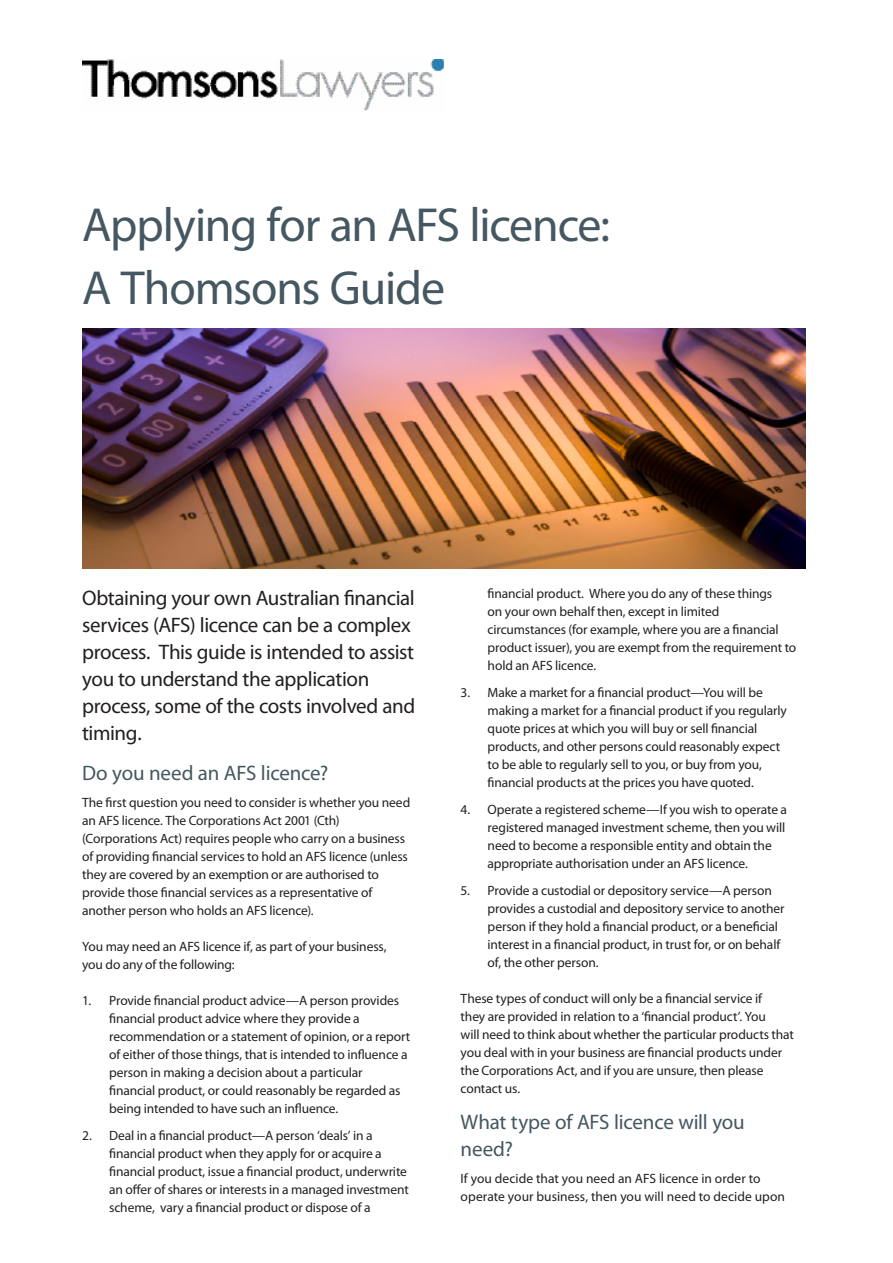
<style>
.page{position:relative;width:893px;height:1263px;background:#fff}
.page>*{position:absolute;margin:0;border:0;box-sizing:border-box;transform-origin:0 0}
.L1_Brochure_title{font:48px "Myriad Pro";letter-spacing:-.025em;color:#455760}
.L2_Subhead_1_Intro{font:21px/27px "Myriad Pro";letter-spacing:-.02em;color:#231f20}
.L3_Subhead_1{font:21px/27px "Myriad Pro";letter-spacing:-.01em;color:#455760}
.L10_Body{font:13.5px/18px "Myriad Pro";letter-spacing:-.01em;color:#231f20}
</style>
<div class="page">
<img style="left:82px;top:329px;width:723px;height:240px">
<img style="left:82px;top:59px;width:362px;height:52px">
<p class="L1_Brochure_title" style="left:82px;top:195px;width:529px">Applying for an AFS licence:</p>
<p class="L1_Brochure_title" style="left:82px;top:258px;width:365px">A Thomsons Guide</p>
<p class="L2_Subhead_1_Intro" style="left:82px;top:584px;width:335px">Obtaining your own Australian financial services (AFS) licence can be a complex process. This guide is intended to assist you to understand the application process, some of the costs involved and timing.</p>
<p class="L3_Subhead_1" style="left:82px;top:759px;width:248px">Do you need an AFS licence?</p>
<p class="L10_Body" style="left:82px;top:793px;width:330px">The first question you need to consider is whether you need an AFS licence. The Corporations Act 2001 (Cth) (Corporations Act) requires people who carry on a business of providing financial services to hold an AFS licence (unless they are covered by an exemption or are authorised to provide those financial services as a representative of another person who holds an AFS licence).</p>
<p class="L10_Body" style="left:82px;top:937px;width:306px">You may need an AFS licence if, as part of your business, you do any of the following:</p>
<p class="L10_Body" style="left:109px;top:991px;width:303px;text-indent:-27px">1. Provide financial product advice—A person provides financial product advice where they provide a recommendation or a statement of opinion, or a report of either of those things, that is intended to influence a person in making a decision about a particular financial product, or could reasonably be regarded as being intended to have such an influence.</p>
<p class="L10_Body" style="left:109px;top:1126px;width:301px;text-indent:-27px">2. Deal in a financial product—A person ‘deals’ in a financial product when they apply for or acquire a financial product, issue a financial product, underwrite an offer of shares or interests in a managed investment scheme, vary a financial product or dispose of a</p>
<p class="L10_Body" style="left:488px;top:585px;width:310px">financial product. Where you do any of these things<br>on your own behalf then, except in limited circumstances (for example, where you are a financial product issuer), you are exempt from the requirement to hold an AFS licence.</p>
<p class="L10_Body" style="left:488px;top:684px;width:301px;text-indent:-27px">3. Make a market for a financial product—You will be making a market for a financial product if you regularly quote prices at which you will buy or sell financial products, and other persons could reasonably expect to be able to regularly sell to you, or buy from you, financial products at the prices you have quoted.</p>
<p class="L10_Body" style="left:488px;top:801px;width:301px;text-indent:-27px">4. Operate a registered scheme—If you wish to operate a registered managed investment scheme, then you will need to become a responsible entity and obtain the appropriate authorisation under an AFS licence.</p>
<p class="L10_Body" style="left:488px;top:882px;width:298px;text-indent:-27px">5. Provide a custodial or depository service—A person provides a custodial and depository service to another person if they hold a financial product, or a beneficial interest in a financial product, in trust for, or on behalf of, the other person.</p>
<p class="L10_Body" style="left:461px;top:990px;width:335px">These types of conduct will only be a financial service if<br>they are provided in relation to a ‘financial product’. You<br>will need to think about whether the particular products that you deal with in your business are financial products under the Corporations Act, and if you are unsure, then please contact us.</p>
<p class="L3_Subhead_1" style="left:461px;top:1108px;width:286px">What type of AFS licence will you need?</p>
<p class="L10_Body" style="left:461px;top:1170px;width:326px">If you decide that you need an AFS licence in order to operate your business, then you will need to decide upon</p>
</div>
